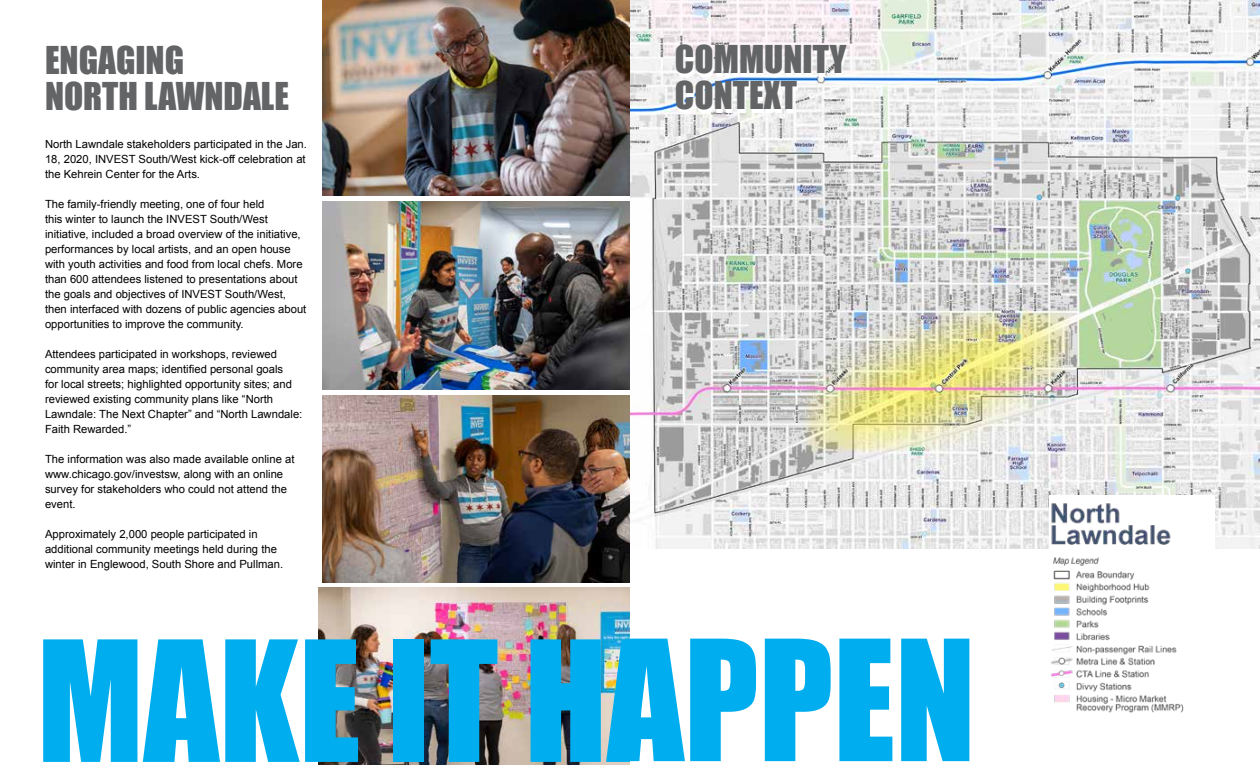
<style>
.page{position:relative;width:1260px;height:765px;background:#fff}
.page>*{position:absolute;margin:0;border:0;box-sizing:border-box;transform-origin:0 0}
.t1{font:155px "Impact";color:#00aeef;scale:.96 1}
.t2{font:35.25px/36.2px "Impact";color:#636466}
.t3{font:11.25px/15px "Arial";color:#000}
</style>
<div class="page">
<img style="left:319px;top:588px;width:311px;height:177px">
<img style="left:322px;top:0;width:308px;height:195px">
<img style="left:322px;top:202px;width:308px;height:188px">
<img style="left:322px;top:395px;width:308px;height:187px">
<img style="left:630px;top:0;width:630px;height:549px">
<div style="left:1049px;top:496px;width:166px;height:224px;background:#fff"></div>
<img style="left:1050px;top:503px;width:134px;height:210px">
<h2 class="t2" style="left:45px;top:41px;width:246px">ENGAGING<br>NORTH LAWNDALE</h2>
<p class="t3" style="left:45px;top:137px;width:264px;text-align:justify">North Lawndale stakeholders participated in the Jan.<br>18, 2020, INVEST South/West kick-off celebration at the Kehrein Center for the Arts.</p>
<p class="t3" style="left:45px;top:197px;width:263px">The family-friendly meeting, one of four held<br>this winter to launch the INVEST South/West initiative, included a broad overview of the initiative, performances by local artists, and an open house with youth activities and food from local chefs. More than 600 attendees listened to presentations about the goals and objectives of INVEST South/West, then interfaced with dozens of public agencies about opportunities to improve the community.</p>
<p class="t3" style="left:45px;top:347px;width:259px">Attendees participated in workshops, reviewed community area maps; identified personal goals<br>for local streets; highlighted opportunity sites; and reviewed existing community plans like “North Lawndale: The Next Chapter” and “North Lawndale:<br>Faith Rewarded.”</p>
<p class="t3" style="left:45px;top:452px;width:251px">The information was also made available online at www.chicago.gov/investsw, along with an online survey for stakeholders who could not attend the event.</p>
<p class="t3" style="left:45px;top:527px;width:240px">Approximately 2,000 people participated in additional community meetings held during the winter in Englewood, South Shore and Pullman.</p>
<h2 class="t2" style="left:675px;top:40px;width:173px">COMMUNITY<br>CONTEXT</h2>
<h1 class="t1" style="left:37px;top:581px;width:979px">MAKE IT HAPPEN</h1>
</div>
